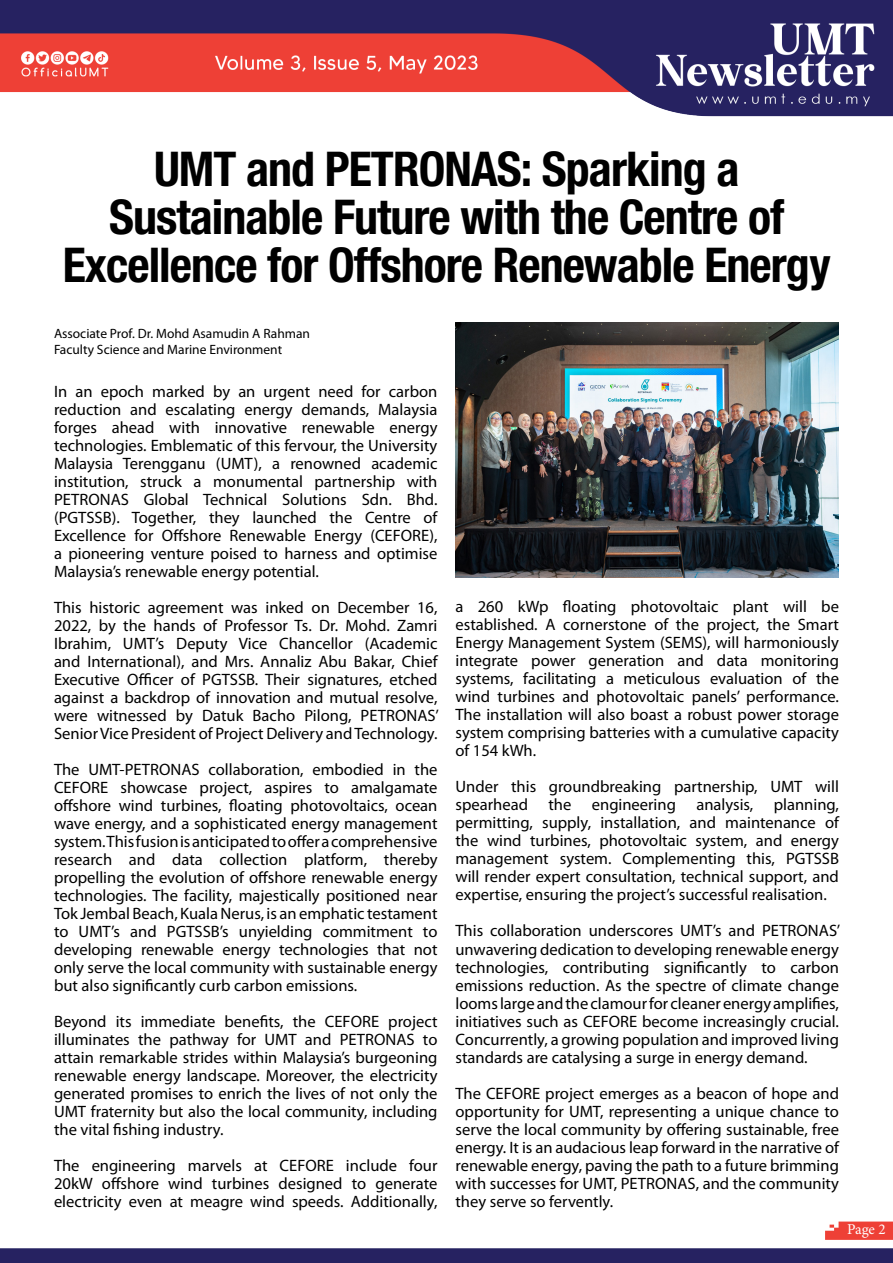
<style>
.page{position:relative;width:893px;height:1263px;background:#fff}
.page>*{position:absolute;margin:0;border:0;box-sizing:border-box;transform-origin:0 0}
.t1{font:700 condensed 48px/48px "Helvetica Neue LT Pro";letter-spacing:-.02em;color:#000;text-align:center}
.t2{font:16.5px/18px "Myriad Pro";color:#000;text-align:justify}
.t3{font:15px "Minion Pro";color:#fff}
.t4{font:13.5px "Myriad Pro";color:#000}
</style>
<div class="page">
<img style="left:0;top:0;width:893px;height:1263px">
<svg style="left:825px;top:1221px;width:68px;height:19px"></svg>
<img style="left:455px;top:323px;width:384px;height:255px">
<p class="t1" style="left:63px;top:144px;width:769px">UMT and PETRONAS: Sparking a<br>Sustainable Future with the Centre of<br>Excellence for Offshore Renewable Energy</p>
<p class="t4" style="left:54px;top:325px;width:258px">Associate Prof. Dr. Mohd Asamudin A Rahman</p>
<p class="t4" style="left:54px;top:341px;width:230px">Faculty Science and Marine Environment</p>
<p class="t2" style="left:54px;top:382px;width:385px">In an epoch marked by an urgent need for carbon reduction and escalating energy demands, Malaysia forges ahead with innovative renewable energy technologies. Emblematic of this fervour, the University Malaysia Terengganu (UMT), a renowned academic institution, struck a monumental partnership with PETRONAS Global Technical Solutions Sdn. Bhd. (PGTSSB). Together, they launched the Centre of Excellence for Offshore Renewable Energy (CEFORE), a pioneering venture poised to harness and optimise Malaysia’s renewable energy potential.</p>
<p class="t2" style="left:54px;top:598px;width:386px">This historic agreement was inked on December 16, 2022, by the hands of Professor Ts. Dr. Mohd. Zamri Ibrahim, UMT’s Deputy Vice Chancellor (Academic and International), and Mrs. Annaliz Abu Bakar, Chief Executive Officer of PGTSSB. Their signatures, etched against a backdrop of innovation and mutual resolve, were witnessed by Datuk Bacho Pilong, PETRONAS’ Senior Vice President of Project Delivery and Technology.</p>
<p class="t2" style="left:54px;top:760px;width:385px">The UMT-PETRONAS collaboration, embodied in the CEFORE showcase project, aspires to amalgamate offshore wind turbines, floating photovoltaics, ocean wave energy, and a sophisticated energy management system. This fusion is anticipated to offer a comprehensive research and data collection platform, thereby propelling the evolution of offshore renewable energy technologies. The facility, majestically positioned near Tok Jembal Beach, Kuala Nerus, is an emphatic testament to UMT’s and PGTSSB’s unyielding commitment to developing renewable energy technologies that not only serve the local community with sustainable energy but also significantly curb carbon emissions.</p>
<p class="t2" style="left:54px;top:1012px;width:385px">Beyond its immediate benefits, the CEFORE project illuminates the pathway for UMT and PETRONAS to attain remarkable strides within Malaysia’s burgeoning renewable energy landscape. Moreover, the electricity generated promises to enrich the lives of not only the UMT fraternity but also the local community, including the vital fishing industry.</p>
<p class="t2" style="left:54px;top:1156px;width:385px">The engineering marvels at CEFORE include four 20kW offshore wind turbines designed to generate electricity even at meagre wind speeds. Additionally,</p>
<p class="t2" style="left:455px;top:598px;width:385px">a 260 kWp floating photovoltaic plant will be established. A cornerstone of the project, the Smart Energy Management System (SEMS), will harmoniously integrate power generation and data monitoring systems, facilitating a meticulous evaluation of the wind turbines and photovoltaic panels’ performance.<br>The installation will also boast a robust power storage system comprising batteries with a cumulative capacity of 154 kWh.</p>
<p class="t2" style="left:455px;top:778px;width:385px">Under this groundbreaking partnership, UMT will spearhead the engineering analysis, planning, permitting, supply, installation, and maintenance of the wind turbines, photovoltaic system, and energy management system. Complementing this, PGTSSB will render expert consultation, technical support, and expertise, ensuring the project’s successful realisation.</p>
<p class="t2" style="left:455px;top:922px;width:386px">This collaboration underscores UMT’s and PETRONAS’ unwavering dedication to developing renewable energy technologies, contributing significantly to carbon emissions reduction. As the spectre of climate change looms large and the clamour for cleaner energy amplifies, initiatives such as CEFORE become increasingly crucial.<br>Concurrently, a growing population and improved living standards are catalysing a surge in energy demand.</p>
<p class="t2" style="left:455px;top:1084px;width:385px">The CEFORE project emerges as a beacon of hope and opportunity for UMT, representing a unique chance to serve the local community by offering sustainable, free energy. It is an audacious leap forward in the narrative of renewable energy, paving the path to a future brimming with successes for UMT, PETRONAS, and the community they serve so fervently.</p>
<p class="t3" style="left:847px;top:1219px;width:40px">Page 2</p>
</div>
